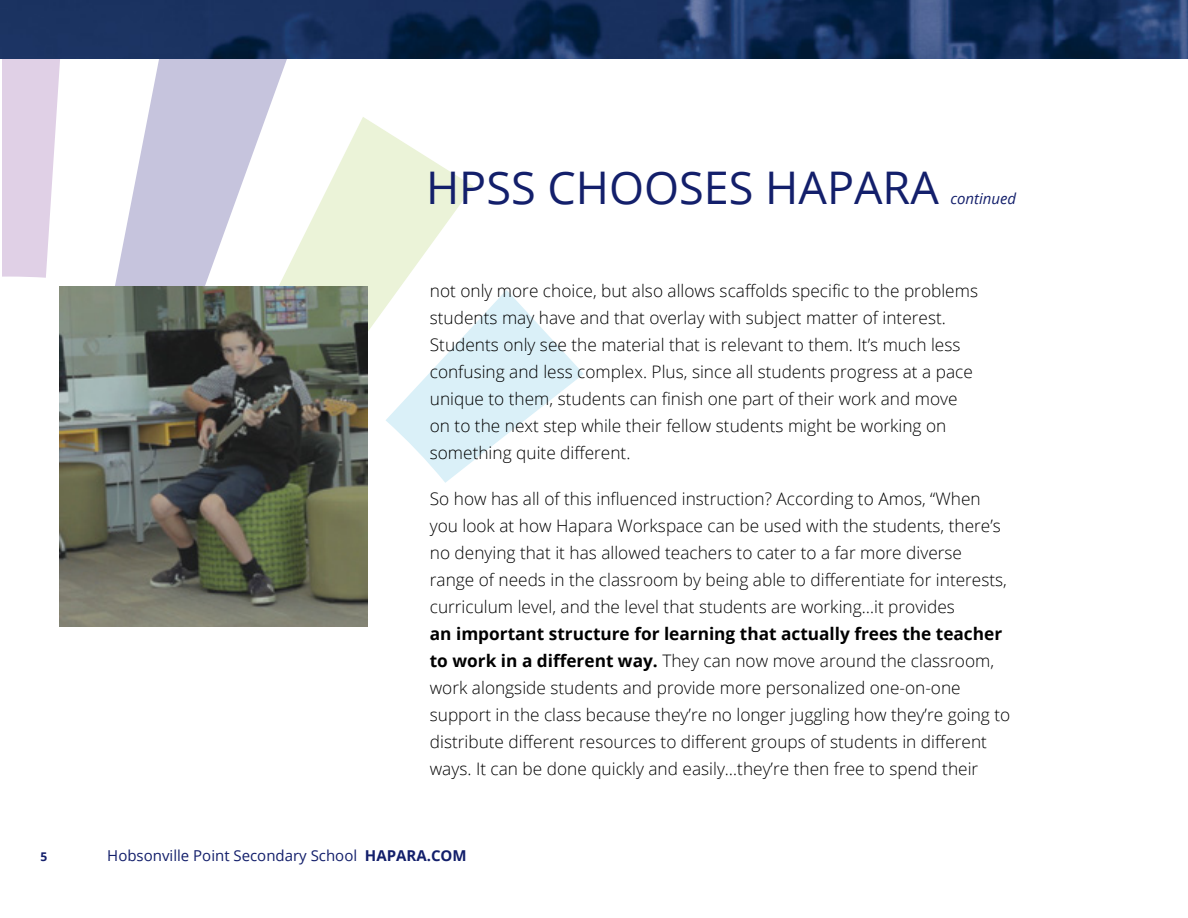
<style>
.page{position:relative;width:1188px;height:918px;background:#fff}
.page>*{position:absolute;margin:0;border:0;box-sizing:border-box;transform-origin:0 0}
.t1{font:45px "Open Sans";color:#131f6b}
.t2{font:300 17.25px/27px "Open Sans";color:#000}
.t3{font:15px "Open Sans";color:#131f6b}
.t4{font:italic 15px "Open Sans";color:#131f6b}
.t5{font:700 12px "Open Sans";color:#131f6b}
.s1{font-weight:700}
</style>
<div class="page">
<svg style="left:115px;top:59px;width:172px;height:227px;fill:#c6c4dd"></svg>
<svg style="left:255px;top:117px;width:218px;height:262px"></svg>
<svg style="left:386px;top:290px;width:198px;height:193px"></svg>
<svg style="left:2px;top:59px;width:58px;height:219px;background:#e3d5e9"></svg>
<img style="left:0;top:0;width:1188px;height:59px">
<img style="left:59px;top:286px;width:308px;height:340px">
<h1 class="t1" style="left:426px;top:157px;width:514px">HPSS CHOOSES HAPARA</h1>
<p class="t4" style="left:950px;top:188px;width:67px">continued</p>
<p class="t2" style="left:430px;top:277px;width:550px">not only more choice, but also allows scaffolds specific to the problems students may have and that overlay with subject matter of interest.<br>Students only see the material that is relevant to them. It’s much less confusing and less complex. Plus, since all students progress at a pace unique to them, students can finish one part of their work and move on to the next step while their fellow students might be working on something quite different.</p>
<p class="t2" style="left:430px;top:485px;width:579px">So how has all of this influenced instruction? According to Amos, “When you look at how Hapara Workspace can be used with the students, there’s no denying that it has allowed teachers to cater to a far more diverse range of needs in the classroom by being able to differentiate for interests, curriculum level, and the level that students are working…it provides</p>
<p class="t2" style="left:430px;top:620px;width:582px"><span class="s1">an important structure for learning that actually frees the teacher to work in a different way.</span> They can now move around the classroom, work alongside students and provide more personalized one-on-one support in the class because they’re no longer juggling how they’re going to distribute different resources to different groups of students in different ways. It can be done quickly and easily…they’re then free to spend their</p>
<p class="t5" style="left:40px;top:849px;width:8px">5</p>
<p class="t3" style="left:107px;top:846px;width:361px">Hobsonville Point Secondary School <span class="s1">HAPARA.COM</span></p>
</div>
